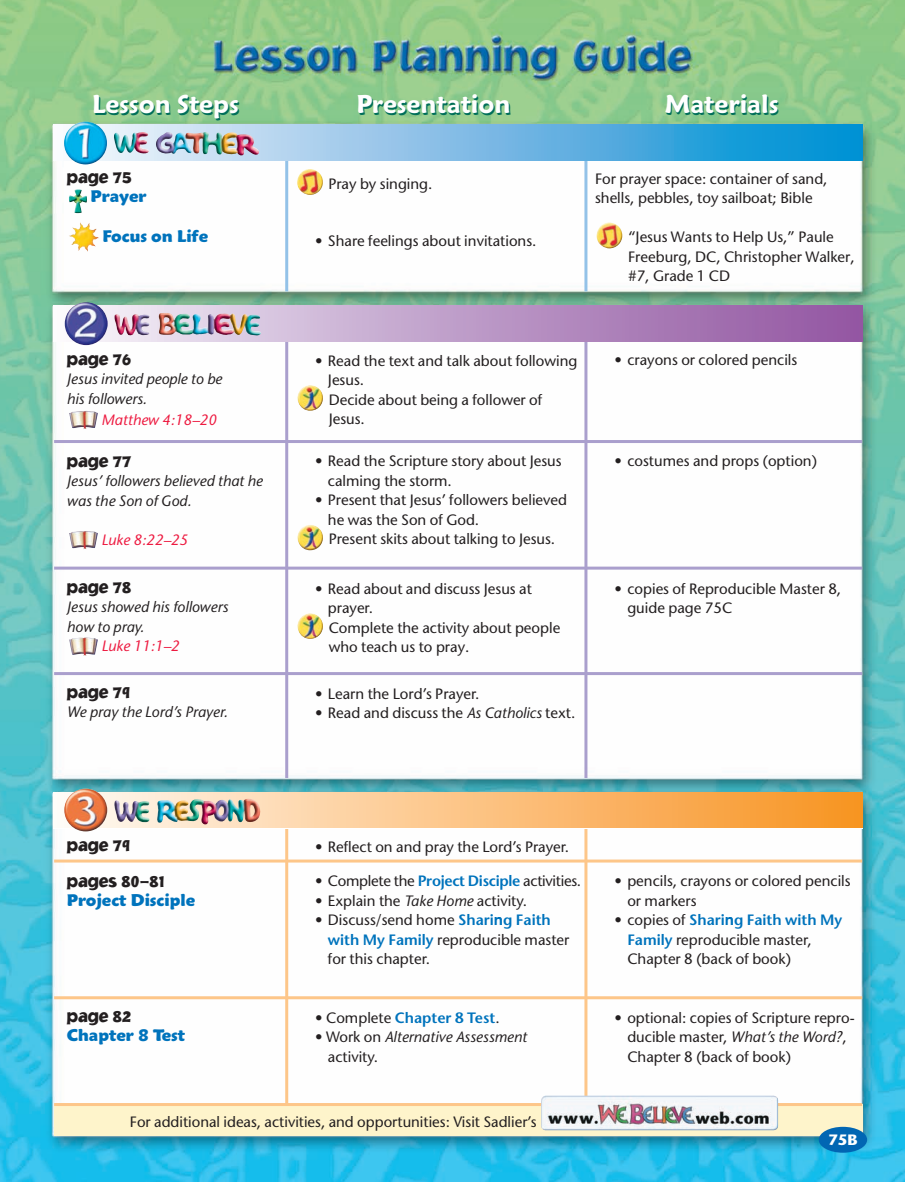
<style>
.page{position:relative;width:905px;height:1182px;background:#fff}
.page>*{position:absolute;margin:0;border:0;box-sizing:border-box;transform-origin:0 0}
.t1{font:700 25.5px "Maiandra GD S Demi";color:#016f5a}
.t2{font:900 18px/36px "Jacoby ICG";color:#231f20}
.t3{font:900 16.5px "Maiandra GD";color:#0073bc}
.t4{font:15px/19.5px "Stone Sans";color:#231f20}
.t5{font:italic 15px/19.5px "Stone Sans";color:#231f20}
.t6{font:15px "Stone Sans D Semibold";color:#0073bc}
.t7{font:15px "Stone Sans";letter-spacing:-.02em;color:#231f20}
.t8{font:italic 15px "Stone Sans";color:#ed1a40}
.t9{font:700 15px "Stone Sans";color:#fff}
.s1{font-style:italic}
.s2{font-family:"Stone Sans D Semibold";color:#0073bc}
.s3{font-family:"Stone Sans";color:#231f20}
.s4{font-style:normal}
</style>
<div class="page">
<img style="left:0;top:0;width:904px;height:1181px">
<hr style="left:285px;top:318px;width:3px;height:460px;background:#aa9fcd">
<hr style="left:285px;top:149px;width:3px;height:142px;background:#93c2e8">
<hr style="left:584px;top:150px;width:3px;height:141px;background:#93c2e8">
<hr style="left:584px;top:318px;width:3px;height:460px;background:#aa9fcd">
<hr style="left:285px;top:825px;width:3px;height:279px;background:#fdc689">
<hr style="left:584px;top:823px;width:3px;height:280px;background:#fdc689">
<div style="left:54px;top:125px;width:808px;height:36px;background:linear-gradient(to right,#fff4fb,#008bd2)"></div>
<img style="left:69px;top:189px;width:18px;height:24px">
<img style="left:69px;top:222px;width:30px;height:30px">
<img style="left:69px;top:410px;width:29px;height:19px">
<img style="left:69px;top:530px;width:29px;height:19px">
<img style="left:69px;top:636px;width:29px;height:20px">
<svg style="left:54px;top:306px;width:808px;height:36px;background:#b994c3"></svg>
<div style="left:54px;top:791px;width:808px;height:36px;background:linear-gradient(to right,#fff9f2,#f89321)"></div>
<img style="left:297px;top:169px;width:26px;height:26px;border-radius:50%">
<img style="left:297px;top:385px;width:26px;height:26px;border-radius:50%">
<svg style="left:297px;top:524px;width:26px;height:27px"></svg>
<img style="left:297px;top:524px;width:26px;height:26px;border-radius:50%">
<img style="left:297px;top:613px;width:26px;height:26px;border-radius:50%">
<div style="left:54px;top:1104px;width:808px;height:31px;background:#fef4cb"></div>
<hr style="left:54px;top:1102px;width:808px;height:3px;background:#fdc689">
<div style="left:818px;top:1126px;width:49px;height:26px;background:#0166b3;border-radius:50%"></div>
<img style="left:541px;top:1095px;width:237px;height:35px">
<img style="left:64px;top:121px;width:43px;height:44px">
<img style="left:141px;top:312px;width:120px;height:23px">
<img style="left:65px;top:302px;width:43px;height:43px">
<img style="left:114px;top:798px;width:146px;height:26px">
<img style="left:64px;top:788px;width:43px;height:43px">
<img style="left:113px;top:132px;width:146px;height:24px">
<hr style="left:54px;top:440px;width:808px;height:3px;background:#aa9fcd">
<hr style="left:54px;top:566px;width:808px;height:3px;background:#aa9fcd">
<hr style="left:54px;top:672px;width:808px;height:3px;background:#aa9fcd">
<hr style="left:54px;top:859px;width:808px;height:3px;background:#fdc689">
<hr style="left:54px;top:996px;width:808px;height:3px;background:#fdc689">
<img style="left:596px;top:223px;width:26px;height:25px;border-radius:50%">
<h1 class="t1" style="left:93px;top:96px;width:148px">Lesson Steps</h1>
<h1 class="t1" style="left:357px;top:96px;width:156px">Presentation</h1>
<h1 class="t1" style="left:666px;top:96px;width:115px">Materials</h1>
<p class="t2" style="left:67px;top:161px;width:66px">page 75</p>
<p class="t3" style="left:90px;top:190px;width:58px">Prayer</p>
<p class="t3" style="left:103px;top:229px;width:107px">Focus on Life</p>
<p class="t2" style="left:67px;top:342px;width:66px">page 76</p>
<p class="t5" style="left:67px;top:370px;width:157px">Jesus invited people to be his followers.</p>
<p class="t8" style="left:101px;top:413px;width:117px">Matthew 4:18–20</p>
<p class="t2" style="left:67px;top:444px;width:66px">page 77</p>
<p class="t5" style="left:67px;top:472px;width:197px">Jesus’ followers believed that he was the Son of God.</p>
<p class="t8" style="left:101px;top:533px;width:88px">Luke 8:22–25</p>
<p class="t2" style="left:67px;top:570px;width:66px">page 78</p>
<p class="t5" style="left:67px;top:598px;width:163px">Jesus showed his followers how to pray.</p>
<p class="t8" style="left:101px;top:640px;width:80px">Luke 11:1–2</p>
<p class="t2" style="left:67px;top:675px;width:65px">page 79</p>
<p class="t5" style="left:67px;top:703px;width:162px">We pray the Lord’s Prayer.</p>
<p class="t4" style="left:328px;top:175px;width:106px">Pray by singing.</p>
<p class="t4" style="left:315px;top:232px;width:223px">• Share feelings about invitations.</p>
<p class="t4" style="left:595px;top:170px;width:234px">For prayer space: container of sand, shells, pebbles, toy sailboat; Bible</p>
<p class="t4" style="left:628px;top:229px;width:228px">“Jesus Wants to Help Us,” Paule<br>Freeburg, DC, Christopher Walker, #7, Grade 1 CD</p>
<p class="t4" style="left:328px;top:352px;width:251px;text-indent:-13px">• Read the text and talk about following<br>Jesus.<br>Decide about being a follower of<br>Jesus.</p>
<p class="t4" style="left:328px;top:452px;width:235px;text-indent:-13px">• Read the Scripture story about Jesus calming the storm.</p>
<p class="t4" style="left:328px;top:491px;width:241px;text-indent:-13px">• Present that Jesus’ followers believed he was the Son of God.<br>Present skits about talking to Jesus.</p>
<p class="t4" style="left:328px;top:580px;width:234px;text-indent:-13px">• Read about and discuss Jesus at prayer.<br>Complete the activity about people who teach us to pray.</p>
<p class="t4" style="left:315px;top:685px;width:166px">• Learn the Lord’s Prayer.</p>
<p class="t4" style="left:315px;top:704px;width:262px">• Read and discuss the <span class="s1">As Catholics</span> text.</p>
<p class="t4" style="left:614px;top:352px;width:184px">• crayons or colored pencils</p>
<p class="t4" style="left:614px;top:452px;width:204px">• costumes and props (option)</p>
<p class="t4" style="left:627px;top:580px;width:215px;text-indent:-13px">• copies of Reproducible Master 8, guide page 75C</p>
<p class="t2" style="left:67px;top:828px;width:99px">page 79 pages 80–81</p>
<p class="t3" style="left:67px;top:893px;width:130px">Project Disciple</p>
<p class="t2" style="left:67px;top:999px;width:66px">page 82</p>
<p class="t3" style="left:67px;top:1028px;width:120px">Chapter 8 Test</p>
<p class="t4" style="left:315px;top:838px;width:255px">• Reflect on and pray the Lord’s Prayer.</p>
<p class="t7" style="left:315px;top:875px;width:267px">• Complete the <span class="s2">Project Disciple</span> activities.</p>
<p class="t4" style="left:315px;top:892px;width:213px">• Explain the <span class="s1">Take Home</span> activity.</p>
<p class="t4" style="left:328px;top:911px;width:243px;text-indent:-13px">• Discuss/send home <span class="s2">Sharing Faith with My Family</span> reproducible master for this chapter.</p>
<p class="t6" style="left:315px;top:1011px;width:186px"><span class="s3">• Complete</span> Chapter 8 Test<span class="s3">.</span></p>
<p class="t5" style="left:328px;top:1028px;width:201px;text-indent:-13px"><span class="s4">• Work on</span> Alternative Assessment <span class="s4">activity.</span></p>
<p class="t4" style="left:130px;top:1113px;width:408px">For additional ideas, activities, and opportunities: Visit Sadlier’s</p>
<p class="t4" style="left:627px;top:872px;width:225px;text-indent:-13px">• pencils, crayons or colored pencils or markers</p>
<p class="t6" style="left:614px;top:913px;width:229px"><span class="s3">• copies of</span> Sharing Faith with My</p>
<p class="t4" style="left:627px;top:931px;width:186px"><span class="s2">Family</span> reproducible master,<br>Chapter 8 (back of book)</p>
<p class="t4" style="left:627px;top:1009px;width:229px;text-indent:-13px">• optional: copies of Scripture repro&shy;ducible master, <span class="s1">What’s the Word?</span>,<br>Chapter 8 (back of book)</p>
<p class="t9" style="left:828px;top:1133px;width:30px">75B</p>
</div>
